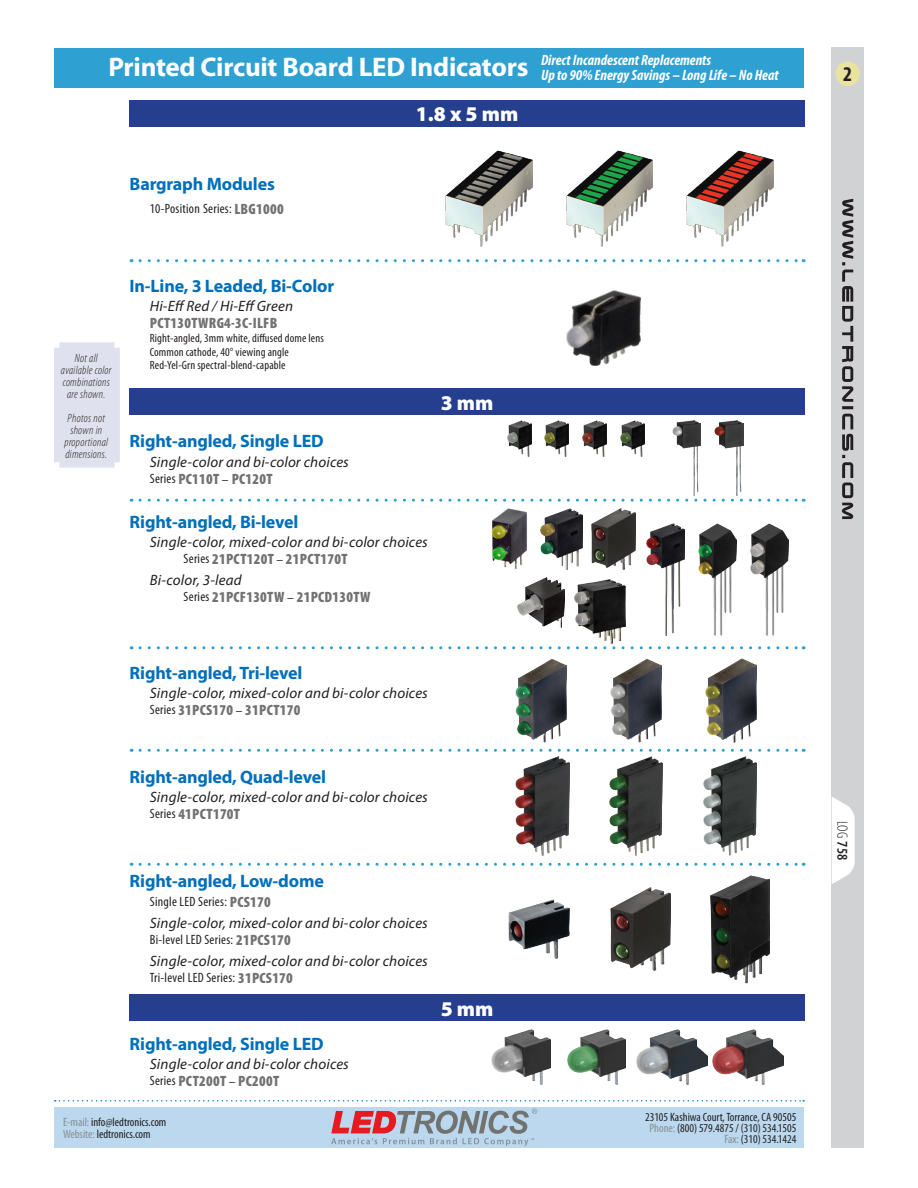
<style>
.page{position:relative;width:918px;height:1188px;background:#fff}
.page>*{position:absolute;margin:0;border:0;box-sizing:border-box;transform-origin:0 0}
.Page_Title___Green_B{font:700 27px "Myriad Pro";letter-spacing:-.01em;color:#fff}
.Group_Band{font:900 21px "Myriad Pro";color:#fff}
.t1{font:700 condensed 21px "Myriad Pro";color:#231f20}
.Subgroup{font:700 18px "Myriad Pro";letter-spacing:-.01em;color:#006fba}
.Description{font:italic 15px "Myriad Pro";letter-spacing:.01em;color:#231f20}
.Parts{font:italic 15px/16.5px "Myriad Pro";letter-spacing:.01em;color:#231f20}
.Parts-2{font:900 condensed 15px "Myriad Pro";letter-spacing:.02em;color:#717371}
.t2{font:italic 700 condensed 15px/15px "Myriad Pro";color:#fff}
.Log_Info{font:300 condensed 15px "Myriad Pro";color:#231f20}
.Parts-3{font:condensed 13.5px "Myriad Pro";letter-spacing:.02em;color:#231f20}
.Parts-4{font:condensed 12px/11.2px "Myriad Pro";color:#231f20;text-align:right}
.Description-2{font:italic 300 condensed 12px/12px "Myriad Pro";letter-spacing:.02em;color:#231f20;text-align:center}
.s1{font-weight:900;font-size:15px;color:#717371}
.s2{font-weight:400;font-size:13.5px;color:#231f20}
.s3{font-style:normal;font-stretch:condensed;font-size:13.5px}
.s4{font-weight:900;font-style:normal;font-stretch:condensed;color:#717371}
.s5{color:#868f96}
.s6{font-weight:600}
</style>
<div class="page">
<div style="left:832px;top:47px;width:32px;height:1101px;background:#d1d2d4"></div>
<div style="left:835px;top:61px;width:26px;height:26px;background:#eae29f;border-radius:50%"></div>
<div style="left:834px;top:60px;width:27px;height:27px;border:2px solid #d1d2d4;border-radius:50%"></div>
<svg style="left:842px;top:199px;width:11px;height:320px"></svg>
<svg style="left:832px;top:797px;width:23px;height:87px"></svg>
<svg style="left:55px;top:1100px;width:749px;height:2px"></svg>
<div style="left:54px;top:1107px;width:750px;height:41px;background:#bbd8ee"></div>
<svg style="left:331px;top:1109px;width:206px;height:37px"></svg>
<div style="left:54px;top:48px;width:750px;height:39px;background:#2ea0d2"></div>
<svg style="left:140px;top:499px;width:664px;height:3px"></svg>
<svg style="left:140px;top:259px;width:664px;height:3px"></svg>
<svg style="left:140px;top:646px;width:664px;height:3px"></svg>
<svg style="left:140px;top:749px;width:664px;height:3px"></svg>
<svg style="left:140px;top:863px;width:664px;height:3px"></svg>
<div style="left:130px;top:994px;width:675px;height:27px;background:#253f8e"></div>
<div style="left:130px;top:100px;width:675px;height:27px;background:#253f8e"></div>
<div style="left:130px;top:388px;width:675px;height:27px;background:#253f8e"></div>
<img style="left:566px;top:150px;width:87px;height:97px">
<img style="left:687px;top:150px;width:87px;height:97px">
<img style="left:445px;top:150px;width:87px;height:97px">
<img style="left:566px;top:291px;width:75px;height:74px">
<img style="left:621px;top:421px;width:23px;height:35px">
<img style="left:583px;top:421px;width:24px;height:35px">
<img style="left:507px;top:421px;width:24px;height:35px">
<img style="left:545px;top:421px;width:24px;height:35px">
<img style="left:672px;top:421px;width:28px;height:74px">
<img style="left:715px;top:421px;width:28px;height:74px">
<img style="left:515px;top:658px;width:51px;height:85px">
<img style="left:611px;top:658px;width:50px;height:85px">
<img style="left:706px;top:658px;width:51px;height:85px">
<img style="left:609px;top:757px;width:54px;height:98px">
<img style="left:515px;top:757px;width:54px;height:98px">
<img style="left:703px;top:757px;width:54px;height:98px">
<img style="left:508px;top:899px;width:61px;height:60px">
<img style="left:611px;top:887px;width:59px;height:84px">
<img style="left:710px;top:875px;width:59px;height:108px">
<img style="left:492px;top:1029px;width:58px;height:56px">
<img style="left:568px;top:1029px;width:58px;height:56px">
<img style="left:637px;top:1029px;width:71px;height:56px">
<img style="left:713px;top:1029px;width:70px;height:56px">
<img style="left:517px;top:578px;width:48px;height:49px">
<img style="left:574px;top:579px;width:52px;height:64px">
<img style="left:592px;top:509px;width:43px;height:60px">
<img style="left:541px;top:509px;width:41px;height:60px">
<img style="left:647px;top:524px;width:37px;height:112px">
<img style="left:492px;top:509px;width:35px;height:60px">
<img style="left:699px;top:524px;width:37px;height:112px">
<img style="left:751px;top:524px;width:37px;height:112px">
<div style="left:54px;top:342px;width:66px;height:126px;background:#e0e1ee"></div>
<p class="Page_Title___Green_B" style="left:108px;top:49px;width:422px">Printed Circuit Board LED Indicators</p>
<p class="t2" style="left:541px;top:53px;width:239px">Direct Incandescent Replacements<br>Up to 90% Energy Savings – Long Life – No Heat</p>
<p class="Subgroup" style="left:130px;top:172px;width:147px">Bargraph Modules</p>
<p class="Parts-3" style="left:150px;top:201px;width:135px">10-Position Series: <span class="s1">LBG1000</span></p>
<p class="Group_Band" style="left:416px;top:100px;width:104px">1.8 x 5 mm</p>
<p class="Description-2" style="left:61px;top:351px;width:52px">Not all available color combinations are shown.</p>
<p class="Description-2" style="left:65px;top:411px;width:45px">Photos not shown in proportional dimensions.</p>
<p class="Subgroup" style="left:130px;top:274px;width:206px">In-Line, 3 Leaded, Bi-Color</p>
<p class="Description" style="left:150px;top:297px;width:145px">Hi-Eff Red / Hi-Eff Green</p>
<p class="Parts-2" style="left:150px;top:313px;width:129px">PCT130TWRG4-3C-ILFB</p>
<p class="Parts-4" style="left:150px;top:332px;width:176px">Right-angled, 3mm white, diffused dome lens</p>
<p class="Parts-4" style="left:150px;top:346px;width:140px">Common cathode, 40° viewing angle</p>
<p class="Parts-4" style="left:150px;top:360px;width:137px">Red-Yel-Grn spectral-blend-capable</p>
<p class="Subgroup" style="left:130px;top:430px;width:196px">Right-angled, Single LED</p>
<p class="Description" style="left:150px;top:452px;width:201px">Single-color and bi-color choices</p>
<p class="Parts-2" style="left:150px;top:469px;width:124px"><span class="s2">Series</span> PC110T <span class="s2">–</span> PC120T</p>
<p class="Subgroup" style="left:130px;top:510px;width:170px">Right-angled, Bi-level</p>
<p class="Description" style="left:150px;top:533px;width:280px">Single-color, mixed-color and bi-color choices</p>
<p class="Parts-2" style="left:184px;top:549px;width:166px"><span class="s2">Series</span> 21PCT120T <span class="s2">–</span> 21PCT170T</p>
<p class="Description" style="left:150px;top:570px;width:93px">Bi-color, 3-lead</p>
<p class="Parts-2" style="left:184px;top:587px;width:188px"><span class="s2">Series</span> 21PCF130TW <span class="s2">–</span> 21PCD130TW</p>
<p class="Group_Band" style="left:441px;top:389px;width:54px">3 mm</p>
<p class="Subgroup" style="left:130px;top:661px;width:174px">Right-angled, Tri-level</p>
<p class="Parts" style="left:150px;top:685px;width:280px">Single-color, mixed-color and bi-color choices<br><span class="s3">Series</span> <span class="s4">31PCS170</span> <span class="s3">–</span> <span class="s4">31PCT170</span></p>
<p class="Subgroup" style="left:130px;top:765px;width:198px">Right-angled, Quad-level</p>
<p class="Parts" style="left:150px;top:789px;width:280px">Single-color, mixed-color and bi-color choices</p>
<p class="Parts-2" style="left:150px;top:804px;width:92px"><span class="s2">Series</span> 41PCT170T</p>
<p class="Subgroup" style="left:130px;top:869px;width:196px">Right-angled, Low-dome</p>
<p class="Parts-3" style="left:150px;top:893px;width:122px">Single LED Series: <span class="s1">PCS170</span></p>
<p class="Description" style="left:150px;top:914px;width:280px">Single-color, mixed-color and bi-color choices</p>
<p class="Parts-3" style="left:150px;top:931px;width:143px">Bi-level LED Series: <span class="s1">21PCS170</span></p>
<p class="Description" style="left:150px;top:951px;width:280px">Single-color, mixed-color and bi-color choices</p>
<p class="Parts-3" style="left:150px;top:969px;width:145px">Tri-level LED Series: <span class="s1">31PCS170</span></p>
<p class="Subgroup" style="left:130px;top:1032px;width:196px">Right-angled, Single LED</p>
<p class="Parts" style="left:150px;top:1056px;width:201px">Single-color and bi-color choices</p>
<p class="Parts-2" style="left:150px;top:1071px;width:131px"><span class="s2">Series</span> PCT200T <span class="s2">–</span> PC200T</p>
<p class="Group_Band" style="left:441px;top:995px;width:54px">5 mm</p>
<p class="Parts-4" style="left:63px;top:1116px;width:105px;line-height:12px;text-align:left"><span class="s5">E-mail:</span> info@ledtronics.com<br><span class="s5">Website:</span> ledtronics.com</p>
<p class="Parts-4" style="left:645px;top:1111px;width:153px">23105 Kashiwa Court, Torrance, CA 90505<br><span class="s5">Phone:</span> (800) 579.4875 / (310) 534.1505<br><span class="s5">Fax:</span> (310) 534.1424</p>
<h2 class="t1" style="left:843px;top:61px;width:10px">2</h2>
<p class="Log_Info" style="left:851px;top:821px;width:41px;rotate:90deg">LOG <span class="s6">758</span></p>
</div>
